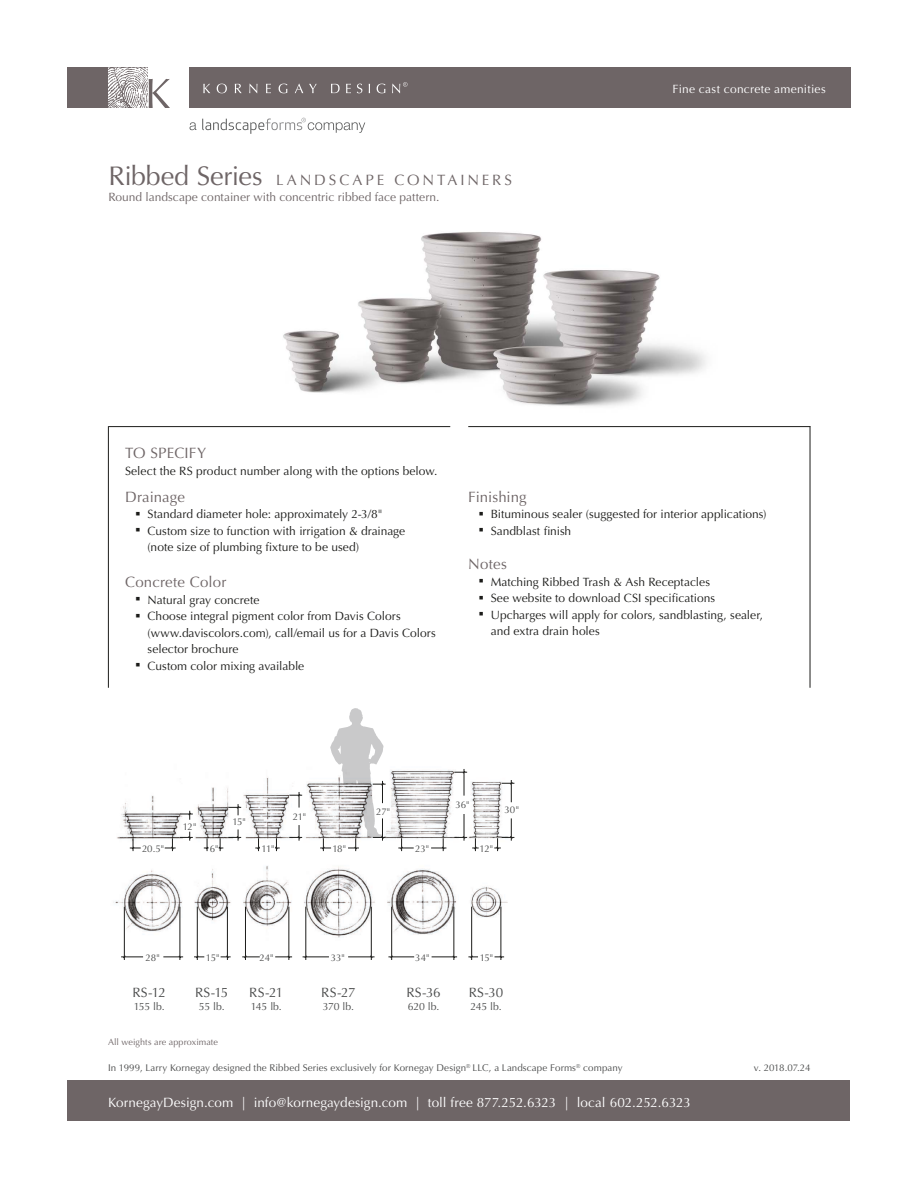
<style>
.page{position:relative;width:918px;height:1188px;background:#fff}
.page>*{position:absolute;margin:0;border:0;box-sizing:border-box;transform-origin:0 0}
.t1{font:15px "Optima";letter-spacing:.015em;color:#6e6566}
.t2{font:15px "Optima";letter-spacing:.19em;color:#6e6566}
.t3{font:13.5px "Optima";color:#fff}
.t4{font:13.5px "Optima";color:#4a4b4b}
.t5{font:12px/16.5px "Optima";color:#1c1c1a}
.t6{font:12px "Optima";color:#6e6566}
.t7{font:12px "Optima";letter-spacing:.025em;color:#fff}
.t8{font:10.5px "Optima";letter-spacing:-.02em;color:#4a4b4b}
.t9{font:9.75px "Optima";letter-spacing:.005em;color:#4a4b4b}
.t10{font:9px "Optima";letter-spacing:.005em;color:#6e6566}
.s1{font-size:27px}
</style>
<div class="page">
<img style="left:283px;top:231px;width:429px;height:177px">
<div style="left:189px;top:68px;width:661px;height:40px;background:#6e6566"></div>
<div style="left:68px;top:68px;width:80px;height:40px;background:#6e6566"></div>
<div style="left:68px;top:1080px;width:782px;height:40px;background:#6e6566"></div>
<hr style="left:108px;top:426px;width:342px;height:1px;background:#1c1c1a">
<hr style="left:108px;top:426px;width:1px;height:262px;background:#1c1c1a">
<hr style="left:810px;top:426px;width:1px;height:262px;background:#1c1c1a">
<hr style="left:468px;top:426px;width:342px;height:1px;background:#1c1c1a">
<svg style="left:113px;top:708px;width:402px;height:252px"></svg>
<svg style="left:108px;top:68px;width:62px;height:40px"></svg>
<svg style="left:203px;top:84px;width:7px;height:9px"></svg>
<svg style="left:217px;top:84px;width:10px;height:9px"></svg>
<svg style="left:235px;top:84px;width:7px;height:9px"></svg>
<svg style="left:249px;top:84px;width:8px;height:9px"></svg>
<svg style="left:266px;top:84px;width:5px;height:9px"></svg>
<svg style="left:279px;top:84px;width:8px;height:9px"></svg>
<svg style="left:295px;top:84px;width:8px;height:9px"></svg>
<svg style="left:309px;top:84px;width:8px;height:9px"></svg>
<svg style="left:331px;top:84px;width:9px;height:9px"></svg>
<svg style="left:346px;top:84px;width:5px;height:9px"></svg>
<svg style="left:357px;top:84px;width:5px;height:9px"></svg>
<svg style="left:377px;top:84px;width:8px;height:9px"></svg>
<svg style="left:392px;top:82px;width:16px;height:11px"></svg>
<svg style="left:190px;top:122px;width:6px;height:8px"></svg>
<svg style="left:202px;top:118px;width:163px;height:16px"></svg>
<p class="t2" style="left:108px;top:171px;width:405px"><span class="s1">Ribbed Series</span> LANDSCAPE CONTAINERS</p>
<p class="t6" style="left:108px;top:190px;width:332px">Round landscape container with concentric ribbed face pattern.</p>
<p class="t1" style="left:125px;top:444px;width:83px">TO SPECIFY</p>
<p class="t5" style="left:125px;top:463px;width:314px">Select the RS product number along with the options below.</p>
<p class="t7" style="left:673px;top:82px;width:155px">Fine cast concrete amenities</p>
<p class="t1" style="left:125px;top:488px;width:61px">Drainage</p>
<p class="t5" style="left:136px;top:506px;width:248px">○ Standard diameter hole: approximately 2-3/8"</p>
<p class="t5" style="left:148px;top:523px;width:259px;text-indent:-12px">○ Custom size to function with irrigation &amp; drainage (note size of plumbing fixture to be used)</p>
<p class="t1" style="left:125px;top:574px;width:103px">Concrete Color</p>
<p class="t5" style="left:136px;top:592px;width:125px">○ Natural gray concrete</p>
<p class="t5" style="left:148px;top:608px;width:290px;text-indent:-12px">○ Choose integral pigment color from Davis Colors (www.daviscolors.com), call/email us for a Davis Colors selector brochure</p>
<p class="t5" style="left:136px;top:658px;width:170px">○ Custom color mixing available</p>
<p class="t1" style="left:468px;top:488px;width:60px">Finishing</p>
<p class="t5" style="left:479px;top:506px;width:289px">○ Bituminous sealer (suggested for interior applications)</p>
<p class="t5" style="left:479px;top:523px;width:94px">○ Sandblast finish</p>
<p class="t1" style="left:468px;top:556px;width:40px">Notes</p>
<p class="t5" style="left:479px;top:574px;width:233px">○ Matching Ribbed Trash &amp; Ash Receptacles</p>
<p class="t5" style="left:479px;top:590px;width:238px">○ See website to download CSI specifications</p>
<p class="t5" style="left:491px;top:607px;width:274px;text-indent:-12px">○ Upcharges will apply for colors, sandblasting, sealer, and extra drain holes</p>
<p class="t9" style="left:183px;top:821px;width:15px">12"</p>
<p class="t9" style="left:232px;top:817px;width:15px">15"</p>
<p class="t9" style="left:142px;top:843px;width:24px">20.5"</p>
<p class="t9" style="left:210px;top:843px;width:10px">6"</p>
<p class="t9" style="left:262px;top:843px;width:14px">11"</p>
<p class="t9" style="left:293px;top:811px;width:15px">21"</p>
<p class="t9" style="left:332px;top:843px;width:15px">18"</p>
<p class="t9" style="left:456px;top:799px;width:15px">36"</p>
<p class="t9" style="left:376px;top:806px;width:16px">27"</p>
<p class="t9" style="left:505px;top:804px;width:16px">30"</p>
<p class="t9" style="left:415px;top:843px;width:15px">23"</p>
<p class="t9" style="left:479px;top:843px;width:15px">12"</p>
<p class="t9" style="left:146px;top:952px;width:16px">28"</p>
<p class="t9" style="left:206px;top:952px;width:15px">15"</p>
<p class="t9" style="left:260px;top:952px;width:15px">24"</p>
<p class="t9" style="left:331px;top:952px;width:15px">33"</p>
<p class="t9" style="left:415px;top:952px;width:16px">34"</p>
<p class="t9" style="left:480px;top:952px;width:15px">15"</p>
<p class="t4" style="left:132px;top:985px;width:35px">RS-12</p>
<p class="t8" style="left:134px;top:1000px;width:32px">155 lb.</p>
<p class="t4" style="left:195px;top:985px;width:35px">RS-15</p>
<p class="t8" style="left:199px;top:1000px;width:27px">55 lb.</p>
<p class="t4" style="left:249px;top:985px;width:36px">RS-21</p>
<p class="t8" style="left:251px;top:1000px;width:33px">145 lb.</p>
<p class="t4" style="left:321px;top:985px;width:36px">RS-27</p>
<p class="t8" style="left:323px;top:1000px;width:33px">370 lb.</p>
<p class="t4" style="left:406px;top:985px;width:36px">RS-36</p>
<p class="t8" style="left:408px;top:1000px;width:33px">620 lb.</p>
<p class="t4" style="left:469px;top:985px;width:36px">RS-30</p>
<p class="t8" style="left:470px;top:1000px;width:33px">245 lb.</p>
<p class="t10" style="left:108px;top:1037px;width:112px">All weights are approximate</p>
<p class="t9" style="left:108px;top:1062px;width:516px">In 1999, Larry Kornegay designed the Ribbed Series exclusively for Kornegay Design<sup>®</sup> LLC, a Landscape Forms<sup>®</sup> company</p>
<p class="t3" style="left:108px;top:1095px;width:584px">KornegayDesign.com | info@kornegaydesign.com | toll free 877.252.6323 | local 602.252.6323</p>
<p class="t9" style="left:754px;top:1062px;width:58px">v. 2018.07.24</p>
</div>
